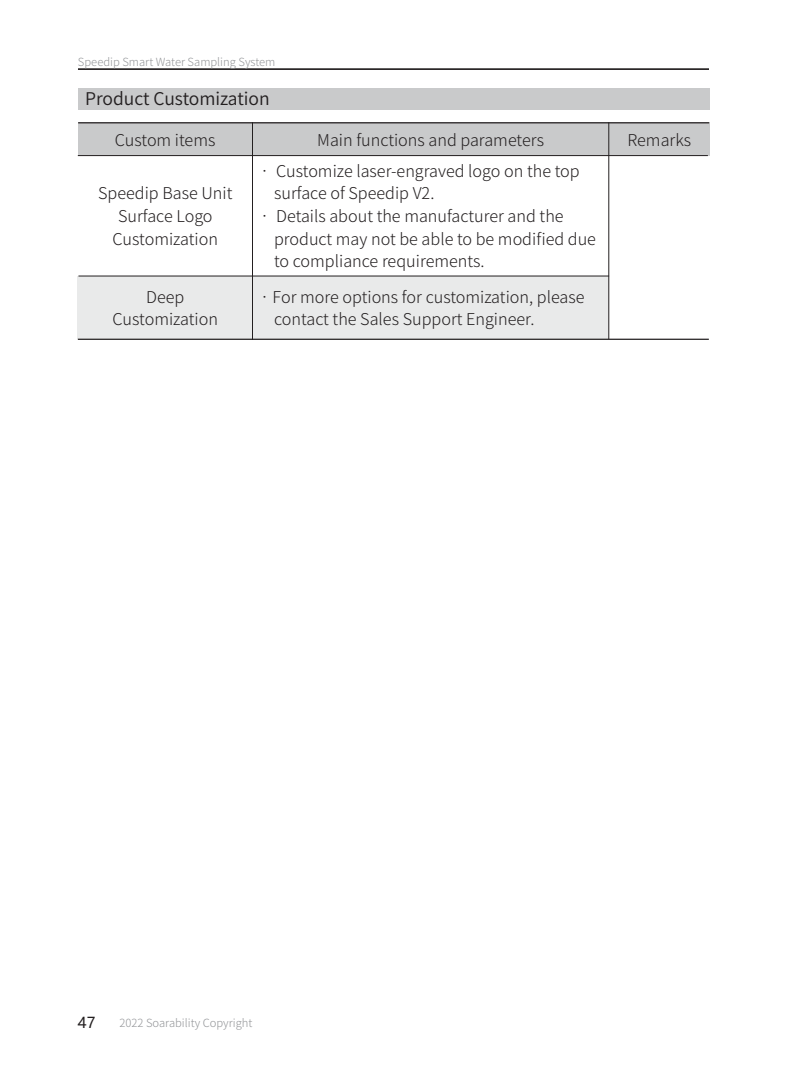
<style>
.page{position:relative;width:787px;height:1092px;background:#fff}
.page>*{position:absolute;margin:0;border:0;box-sizing:border-box;transform-origin:0 0}
.目录-2级{font:17.5px "Source Han Sans SC";color:#231f20}
.正文{font:300 16.25px/22.5px "Source Han Sans SC";color:#231f20}
.t1{font:15px "Microsoft Ya Hei";color:#231f20}
.t2{font:300 11.25px "Source Han Sans SC";color:#939598}
</style>
<div class="page">
<hr style="left:78px;top:68px;width:631px;height:2px;background:#231f20">
<div style="left:78px;top:88px;width:631px;height:21px;background:#c9cacb"></div>
<div style="left:78px;top:276px;width:531px;height:62px;background:#e9eaea"></div>
<div style="left:78px;top:123px;width:631px;height:33px;background:#c9cacb"></div>
<hr style="left:608px;top:122px;width:1px;height:217px;background:#231f20">
<hr style="left:252px;top:122px;width:1px;height:218px;background:#231f20">
<hr style="left:78px;top:122px;width:631px;height:1px;background:#231f20">
<hr style="left:78px;top:275px;width:531px;height:1px;background:#231f20">
<hr style="left:78px;top:338px;width:631px;height:2px;background:#231f20">
<hr style="left:78px;top:155px;width:630px;height:1px;background:#231f20">
<p class="t2" style="left:78px;top:56px;width:199px">Speedip Smart Water Sampling System</p>
<p class="目录-2级" style="left:85px;top:89px;width:186px">Product Customization</p>
<p class="正文" style="left:115px;top:129px;width:102px">Custom items</p>
<p class="正文" style="left:317px;top:129px;width:228px">Main functions and parameters</p>
<p class="正文" style="left:627px;top:129px;width:65px">Remarks</p>
<p class="正文" style="left:256px;top:160px;width:325px">• Customize laser-engraved logo on the top</p>
<p class="正文" style="left:274px;top:182px;width:162px">surface of Speedip V2.</p>
<p class="正文" style="left:256px;top:205px;width:309px">• Details about the manufacturer and the</p>
<p class="正文" style="left:274px;top:227px;width:323px">product may not be able to be modified due to compliance requirements.</p>
<p class="正文" style="left:256px;top:286px;width:329px">•For more options for customization, please</p>
<p class="正文" style="left:274px;top:308px;width:262px">contact the Sales Support Engineer.</p>
<p class="正文" style="left:98px;top:182px;width:136px">Speedip Base Unit</p>
<p class="正文" style="left:118px;top:205px;width:96px">Surface Logo</p>
<p class="正文" style="left:113px;top:227px;width:107px">Customization</p>
<p class="正文" style="left:146px;top:286px;width:40px">Deep</p>
<p class="正文" style="left:113px;top:308px;width:107px">Customization</p>
<p class="t1" style="left:78px;top:1012px;width:19px">47</p>
<p class="t2" style="left:119px;top:1016px;width:134px">2022 Soarability Copyright</p>
</div>
